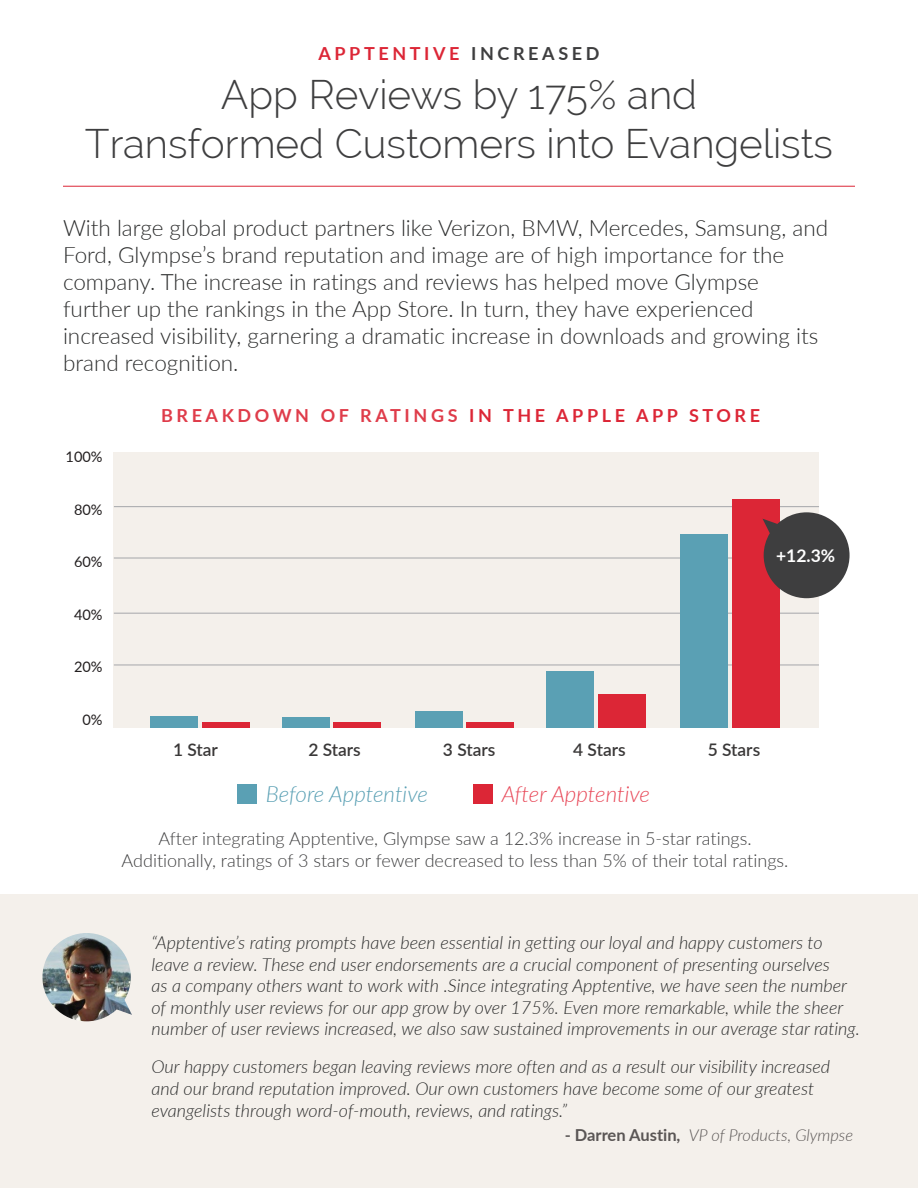
<style>
.page{position:relative;width:918px;height:1188px;background:#fff}
.page>*{position:absolute;margin:0;border:0;box-sizing:border-box;transform-origin:0 0}
.RalewayHeadings{font:300 40.5px/48.6px "Raleway";color:#3e3e3f;text-align:center}
.BodyCopy{font:300 22.5px/27px "Lato";color:#2b2c2c}
.t1{font:italic 300 22.35px "Lato";color:#5aa0b4}
.t2{font:italic 300 22.35px "Lato";color:#e84858}
.t3{font:italic 300 18px/21.6px "Lato";color:#2b2c2c}
.t4{font:300 18px/22.5px "Lato";color:#3e3e3f;text-align:center}
.BoldSectionTitle{font:700 18px "Lato";letter-spacing:.2em;color:#df3c4a}
.BoldSectionTitle-2{font:700 18px "Lato";letter-spacing:.2em;color:#dc2636}
.t5{font:700 17.55px "Lato";color:#fff}
.t6{font:600 17.4px "Lato";color:#3a3838}
.t7{font:italic 300 16.5px "Lato";color:#5a5655}
.t8{font:14.55px "Lato";color:#231f20}
.s1{color:#3e3e3f}
.s2{color:#dc2636}
.s3{font-weight:700;font-style:normal}
</style>
<div class="page">
<div style="left:114px;top:452px;width:705px;height:276px;background:#f4f0eb"></div>
<hr style="left:63px;top:186px;width:792px;height:1px;background:#dc2636">
<div style="left:0;top:895px;width:918px;height:293px;background:#f4f0eb"></div>
<img style="left:42px;top:933px;width:90px;height:88px">
<div style="left:466px;top:722px;width:48px;height:6px;background:#dc2636"></div>
<div style="left:599px;top:694px;width:47px;height:34px;background:#dc2636"></div>
<div style="left:546px;top:671px;width:48px;height:57px;background:#5aa0b4"></div>
<div style="left:415px;top:711px;width:48px;height:17px;background:#5aa0b4"></div>
<div style="left:334px;top:722px;width:47px;height:6px;background:#dc2636"></div>
<div style="left:282px;top:717px;width:48px;height:11px;background:#5aa0b4"></div>
<div style="left:202px;top:722px;width:48px;height:6px;background:#dc2636"></div>
<div style="left:151px;top:716px;width:47px;height:12px;background:#5aa0b4"></div>
<div style="left:237px;top:784px;width:20px;height:20px;background:#5aa0b4"></div>
<div style="left:473px;top:784px;width:20px;height:20px;background:#dc2636"></div>
<hr style="left:114px;top:613px;width:705px;height:1px;background:#a5a6aa">
<hr style="left:114px;top:558px;width:705px;height:1px;background:#a5a6aa">
<hr style="left:114px;top:506px;width:705px;height:1px;background:#a5a6aa">
<hr style="left:114px;top:665px;width:705px;height:1px;background:#a5a6aa">
<div style="left:681px;top:535px;width:47px;height:193px;background:#5aa0b4"></div>
<div style="left:732px;top:500px;width:48px;height:228px;background:#dc2636"></div>
<svg style="left:763px;top:512px;width:87px;height:86px"></svg>
<p class="BoldSectionTitle-2" style="left:318px;top:41px;width:282px">APPTENTIVE <span class="s1">INCREASED</span></p>
<p class="RalewayHeadings" style="left:85px;top:70px;width:750px">App Reviews by 175% and<br>Transformed Customers into Evangelists</p>
<p class="BodyCopy" style="left:63px;top:213px;width:767px">With large global product partners like Verizon, BMW, Mercedes, Samsung, and</p>
<p class="BodyCopy" style="left:63px;top:240px;width:723px">Ford, Glympse’s brand reputation and image are of high importance for the</p>
<p class="BodyCopy" style="left:63px;top:267px;width:757px">company. The increase in ratings and reviews has helped move Glympse further up the rankings in the App Store. In turn, they have experienced increased visibility, garnering a dramatic increase in downloads and growing its brand recognition.</p>
<p class="t8" style="left:66px;top:447px;width:39px">100%</p>
<p class="t8" style="left:74px;top:499px;width:30px">80%</p>
<p class="t8" style="left:74px;top:552px;width:30px">60%</p>
<p class="t8" style="left:74px;top:604px;width:30px">40%</p>
<p class="t8" style="left:74px;top:657px;width:30px">20%</p>
<p class="t8" style="left:82px;top:709px;width:22px">0%</p>
<p class="BoldSectionTitle" style="left:161px;top:402px;width:601px">BREAKDOWN OF RATINGS <span class="s2">IN THE APPLE APP STORE</span></p>
<p class="t5" style="left:776px;top:543px;width:61px">+12.3%</p>
<p class="t6" style="left:173px;top:737px;width:46px">1 Star</p>
<p class="t6" style="left:308px;top:737px;width:54px">2 Stars</p>
<p class="t6" style="left:443px;top:737px;width:54px">3 Stars</p>
<p class="t6" style="left:573px;top:737px;width:54px">4 Stars</p>
<p class="t6" style="left:708px;top:737px;width:54px">5 Stars</p>
<p class="t1" style="left:266px;top:778px;width:164px">Before Apptentive</p>
<p class="t2" style="left:502px;top:778px;width:150px">After Apptentive</p>
<p class="t4" style="left:122px;top:826px;width:668px">After integrating Apptentive, Glympse saw a 12.3% increase in 5-star ratings.<br>Additionally, ratings of 3 stars or fewer decreased to less than 5% of their total ratings.</p>
<p class="t3" style="left:152px;top:931px;width:710px">“Apptentive’s rating prompts have been essential in getting our loyal and happy customers to leave a review. These end user endorsements are a crucial component of presenting ourselves<br>as a company others want to work with .Since integrating Apptentive, we have seen the number of monthly user reviews for our app grow by over 175%. Even more remarkable, while the sheer number of user reviews increased, we also saw sustained improvements in our average star rating.</p>
<p class="t3" style="left:152px;top:1056px;width:680px">Our happy customers began leaving reviews more often and as a result our visibility increased and our brand reputation improved. Our own customers have become some of our greatest evangelists through word-of-mouth, reviews, and ratings.”</p>
<p class="t7" style="left:565px;top:1123px;width:290px"><span class="s3">- Darren Austin,</span> VP of Products, Glympse</p>
</div>
